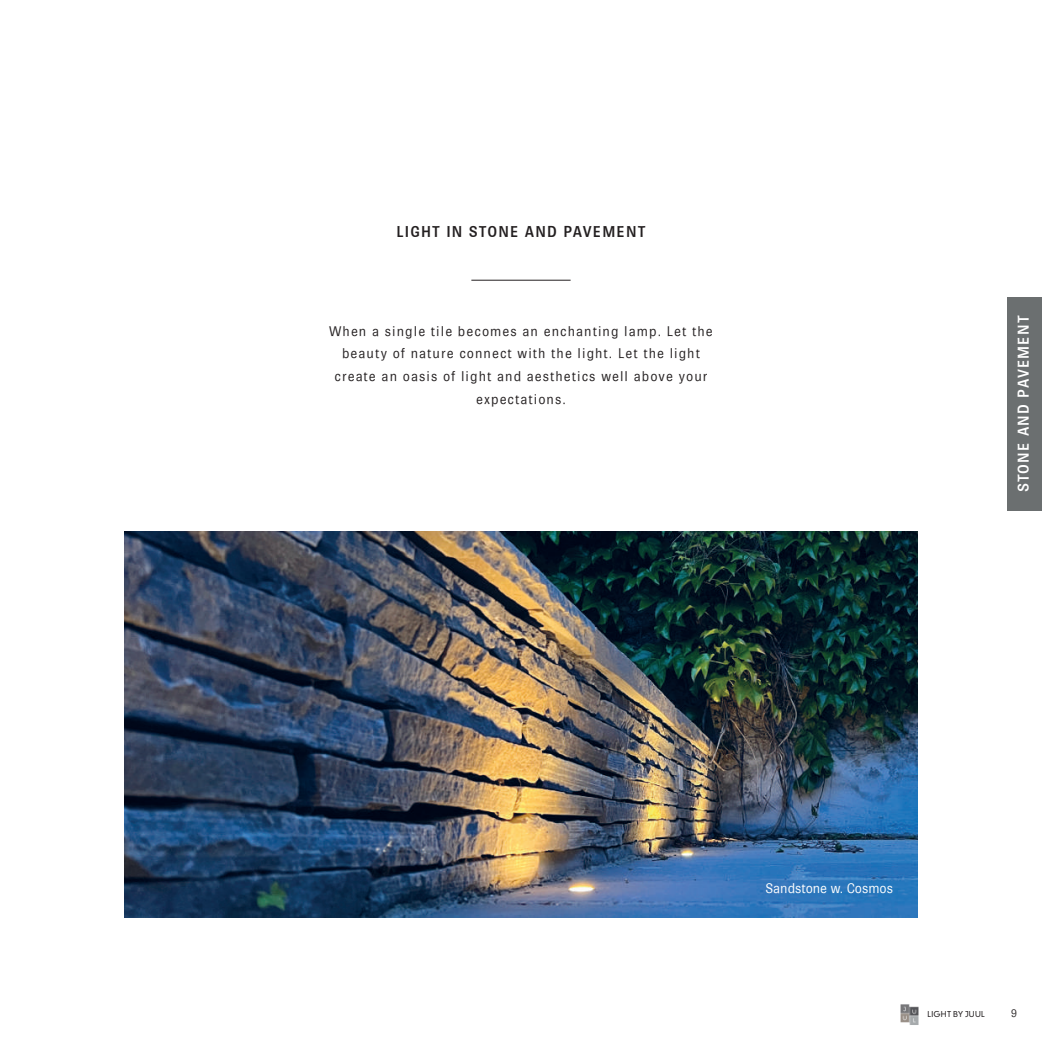
<style>
.page{position:relative;width:1042px;height:1042px;background:#fff}
.page>*{position:absolute;margin:0;border:0;box-sizing:border-box;transform-origin:0 0}
.t1{font:500 15.75px "Brown";letter-spacing:.075em;color:#231f20}
.t2{font:500 15.75px "Brown";letter-spacing:.075em;color:#fff}
.t3{font:300 14px/22.8px "Brown";letter-spacing:.075em;color:#231f20;text-align:center}
.t4{font:300 14px "Brown";color:#fff}
.t5{font:300 11.03px "Brown";color:#231f20}
.t6{font:300 7.88px "DIN Neuzeit Grotesk Std";letter-spacing:.03em;color:#231f20}
</style>
<div class="page">
<img style="left:900px;top:1004px;width:19px;height:21px">
<img style="left:124px;top:531px;width:794px;height:387px">
<hr style="left:471px;top:280px;width:99px;height:1px;background:#231f20">
<div style="left:1007px;top:297px;width:35px;height:213px;background:#6b6f70"></div>
<p class="t1" style="left:396px;top:223px;width:251px">LIGHT IN STONE AND PAVEMENT</p>
<p class="t3" style="left:329px;top:319px;width:385px">When a single tile becomes an enchanting lamp. Let the beauty of nature connect with the light. Let the light create an oasis of light and aesthetics well above your expectations.</p>
<p class="t2" style="left:1014px;top:492px;width:178px;rotate:-90deg">STONE AND PAVEMENT</p>
<p class="t4" style="left:765px;top:880px;width:129px">Sandstone w. Cosmos</p>
<p class="t6" style="left:927px;top:1009px;width:59px">LIGHT BY JUUL</p>
<p class="t5" style="left:1011px;top:1007px;width:7px">9</p>
</div>
